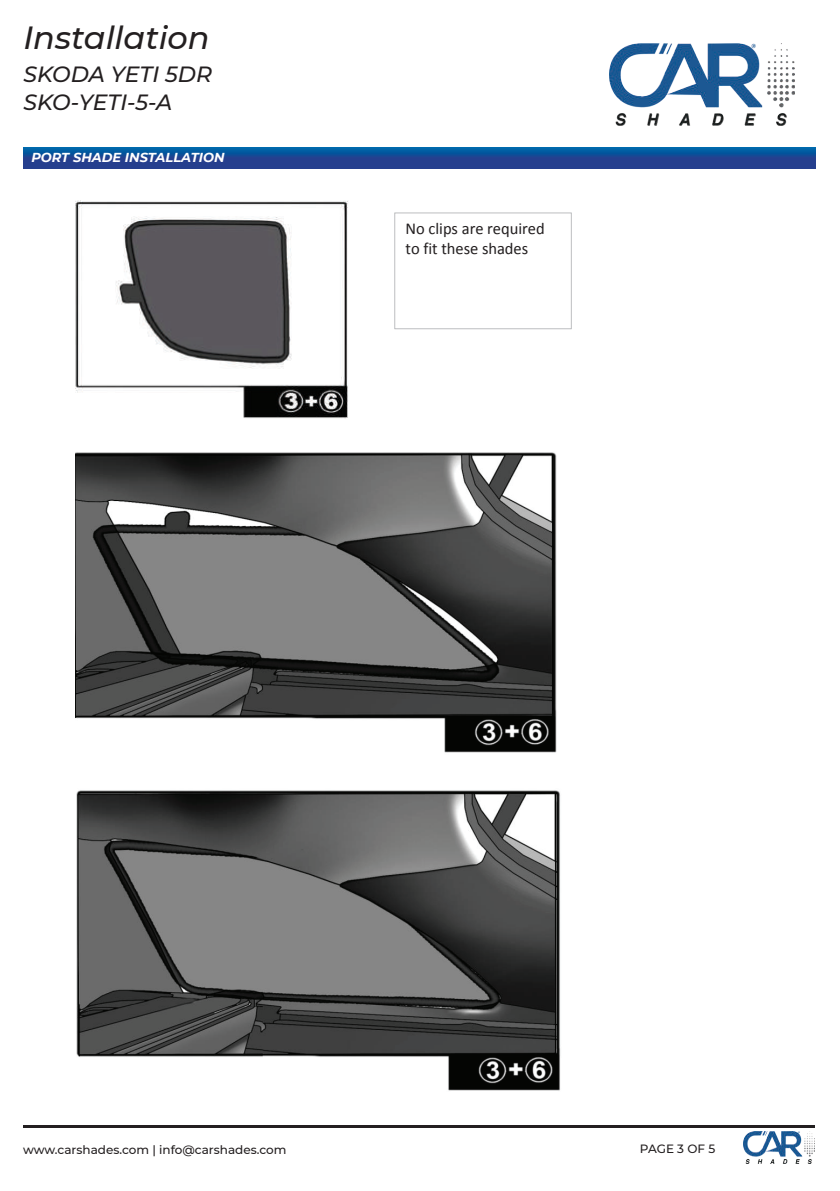
<style>
.page{position:relative;width:840px;height:1191px;background:#fff}
.page>*{position:absolute;margin:0;border:0;box-sizing:border-box;transform-origin:0 0}
.t1{font:italic 500 32px "Montserrat";color:#231f20}
.t2{font:italic 500 22px/28px "Montserrat";color:#231f20}
.t3{font:16.6px/20.2px "Calibri";color:#231f20}
.t4{font:italic 700 13px "Montserrat";color:#fff}
.t5{font:500 12px "Montserrat";color:#231f20}
</style>
<div class="page">
<hr style="left:23px;top:1125px;width:791px;height:2px;background:#231f20">
<img style="left:743px;top:1131px;width:71px;height:32px">
<img style="left:609px;top:43px;width:184px;height:83px">
<svg style="left:23px;top:147px;width:792px;height:21px;background:#164b96"></svg>
<hr style="left:75px;top:453px;width:3px;height:301px;background:#231f20">
<hr style="left:75px;top:790px;width:3px;height:301px;background:#231f20">
<img style="left:76px;top:201px;width:272px;height:218px">
<img style="left:76px;top:790px;width:485px;height:301px">
<img style="left:76px;top:452px;width:481px;height:302px">
<div style="left:394px;top:212px;width:177px;height:117px;border:1px solid #c4c5c7"></div>
<h1 class="t1" style="left:23px;top:15px;width:188px">Installation</h1>
<h2 class="t2" style="left:23px;top:59px;width:190px">SKODA YETI 5DR<br>SKO-YETI-5-A</h2>
<p class="t4" style="left:31px;top:148px;width:195px">PORT SHADE INSTALLATION</p>
<h3 class="t3" style="left:405px;top:218px;width:141px">No clips are required to fit these shades</h3>
<p class="t5" style="left:23px;top:1141px;width:265px">www.carshades.com | info@carshades.com</p>
<p class="t5" style="left:639px;top:1140px;width:77px">PAGE 3 OF 5</p>
</div>
